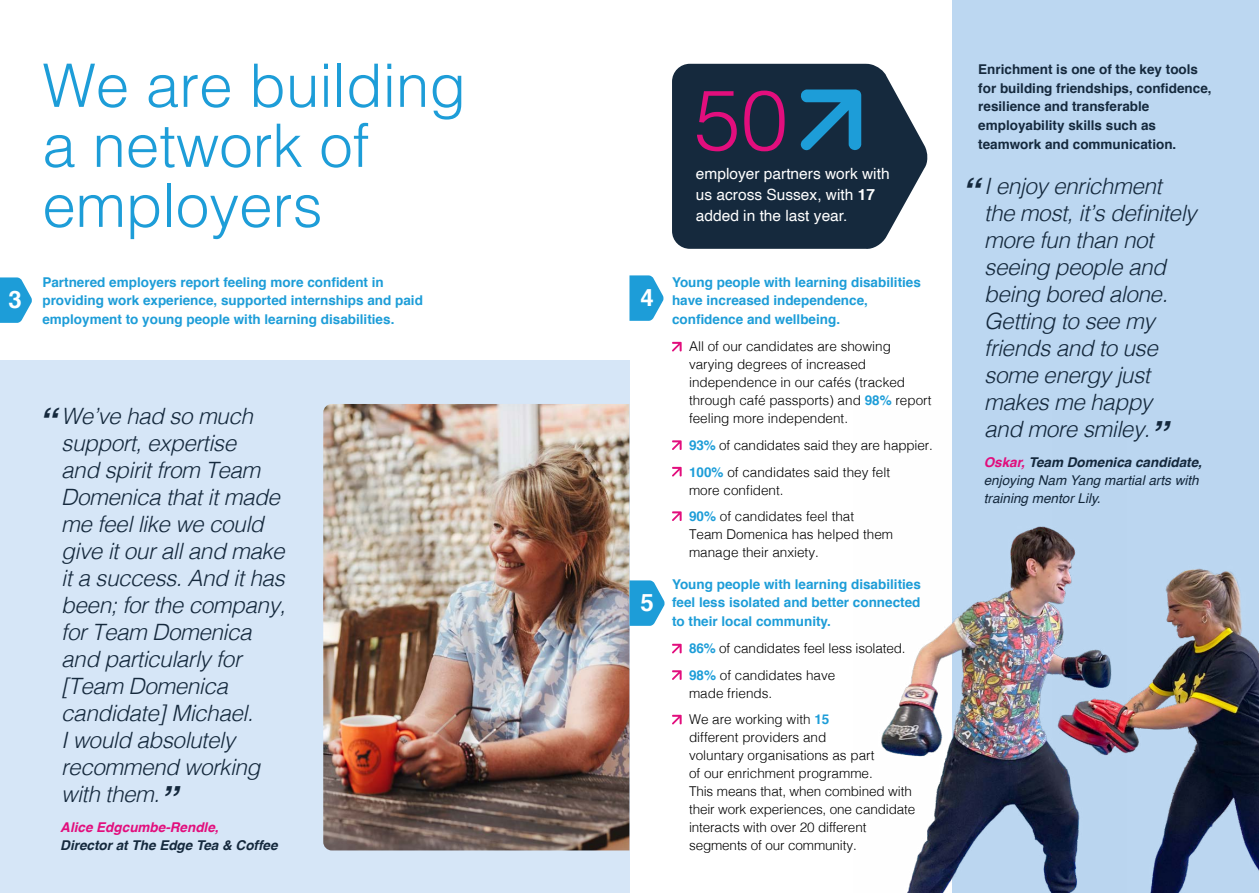
<style>
.page{position:relative;width:1259px;height:893px;background:#fff}
.page>*{position:absolute;margin:0;border:0;box-sizing:border-box;transform-origin:0 0}
.t1{font:300 84.45px "Helvetica";color:#e20e7d}
.t2{font:300 60px/60px "Helvetica";color:#1d9dd8}
.t3{font:700 24px "Helvetica";color:#fff}
.t4{font:italic 300 22.5px/27px "Helvetica";letter-spacing:-.02em;color:#15293d}
.t5{font:15.45px/21.1px "Helvetica";color:#fff}
.t6{font:300 13.5px/18px "Helvetica";color:#000}
.t7{font:700 13.5px/18.8px "Helvetica";color:#1d9dd8}
.t8{font:700 13.5px/18.8px "Helvetica";color:#15293d}
.t9{font:italic 13.5px/18px "Helvetica";color:#15293d}
.t10{font:italic 700 13.5px "Helvetica";color:#15293d}
.t11{font:italic 700 13.5px "Helvetica";color:#e20e7d}
.s1{font-weight:700;color:#1d9dd8}
.s2{font-weight:700}
.s3{font-weight:700;font-size:36px}
.s4{font-weight:700;color:#e20e7d}
</style>
<div class="page">
<div style="left:952px;top:0;width:307px;height:893px;background:#bcd7f1"></div>
<svg style="left:672px;top:64px;width:256px;height:185px;background:#2c3e50"></svg>
<div style="left:0;top:360px;width:629px;height:533px;background:#d6e6f7"></div>
<svg style="left:672px;top:342px;width:9px;height:9px"></svg>
<svg style="left:672px;top:440px;width:9px;height:10px"></svg>
<svg style="left:672px;top:467px;width:9px;height:10px"></svg>
<svg style="left:672px;top:511px;width:9px;height:10px"></svg>
<svg style="left:672px;top:644px;width:9px;height:9px"></svg>
<svg style="left:672px;top:670px;width:9px;height:10px"></svg>
<svg style="left:672px;top:715px;width:9px;height:9px"></svg>
<img style="left:323px;top:404px;width:306px;height:446px">
<svg style="left:0;top:277px;width:32px;height:46px"></svg>
<svg style="left:629px;top:275px;width:35px;height:46px"></svg>
<svg style="left:629px;top:580px;width:36px;height:46px"></svg>
<img style="left:881px;top:526px;width:171px;height:367px">
<img style="left:1052px;top:529px;width:207px;height:364px">
<svg style="left:799px;top:89px;width:62px;height:61px;background:#19668f"></svg>
<h2 class="t2" style="left:42px;top:51px;width:425px">We are building a network of employers</h2>
<p class="t7" style="left:42px;top:273px;width:382px">Partnered employers report feeling more confident in providing work experience, supported internships and paid employment to young people with learning disabilities.</p>
<p class="t7" style="left:672px;top:273px;width:250px">Young people with learning disabilities have increased independence, confidence and wellbeing.</p>
<p class="t6" style="left:689px;top:337px;width:244px">All of our candidates are showing varying degrees of increased independence in our cafés (tracked through café passports) and <span class="s1">98%</span> report feeling more independent.</p>
<p class="t6" style="left:689px;top:431px;width:245px;line-height:26.5px"><span class="s1">93%</span> of candidates said they are happier.<br><span class="s1">100%</span> of candidates said they felt</p>
<p class="t6" style="left:689px;top:475px;width:167px;line-height:26.5px">more confident.<br><span class="s1">90%</span> of candidates feel that</p>
<p class="t6" style="left:689px;top:524px;width:206px">Team Domenica has helped them manage their anxiety.</p>
<p class="t7" style="left:672px;top:575px;width:250px;text-align:justify">Young people with learning disabilities feel less isolated and better connected to their local community.</p>
<p class="t6" style="left:689px;top:634px;width:218px;line-height:26.5px"><span class="s1">86%</span> of candidates feel less isolated.<br><span class="s1">98%</span> of candidates have</p>
<p class="t6" style="left:689px;top:679px;width:142px;line-height:26.5px">made friends.<br>We are working with <span class="s1">15</span></p>
<p class="t6" style="left:689px;top:728px;width:228px">different providers and<br>voluntary organisations as part<br>of our enrichment programme.<br>This means that, when combined with their work experiences, one candidate interacts with over 20 different segments of our community.</p>
<h1 class="t1" style="left:694px;top:48px;width:95px">50</h1>
<p class="t5" style="left:696px;top:163px;width:195px">employer partners work with us across Sussex, with <span class="s2">17 </span>added in the last year.</p>
<h3 class="t3" style="left:8px;top:280px;width:15px">3</h3>
<h3 class="t3" style="left:640px;top:278px;width:15px">4</h3>
<p class="t4" style="left:61px;top:401px;width:226px;text-indent:-23px"><span class="s3">“</span> We’ve had so much support, expertise<br>and spirit from Team<br>Domenica that it made me feel like we could give it our all and make it a success. And it has been; for the company, for Team Domenica and particularly for [Team Domenica candidate] Michael.<br>I would absolutely recommend working with them.<span class="s3">”</span></p>
<p class="t11" style="left:60px;top:817px;width:160px">Alice Edgcumbe-Rendle,</p>
<p class="t10" style="left:60px;top:835px;width:219px">Director at The Edge Tea &amp; Coffee</p>
<h3 class="t3" style="left:640px;top:583px;width:15px">5</h3>
<p class="t8" style="left:978px;top:60px;width:235px">Enrichment is one of the key tools for building friendships, confidence, resilience and transferable employability skills such as teamwork and communication.</p>
<h3 class="t4" style="left:984px;top:171px;width:214px;text-indent:-23px"><span class="s3">“</span> I enjoy enrichment the most, it’s definitely more fun than not seeing people and being bored alone.<br>Getting to see my friends and to use some energy just makes me happy<br>and more smiley.<span class="s3">”</span></h3>
<p class="t9" style="left:983px;top:454px;width:220px"><span class="s4">Oskar,</span> <span class="s2">Team Domenica candidate, </span>enjoying Nam Yang martial arts with training mentor Lily.</p>
</div>
